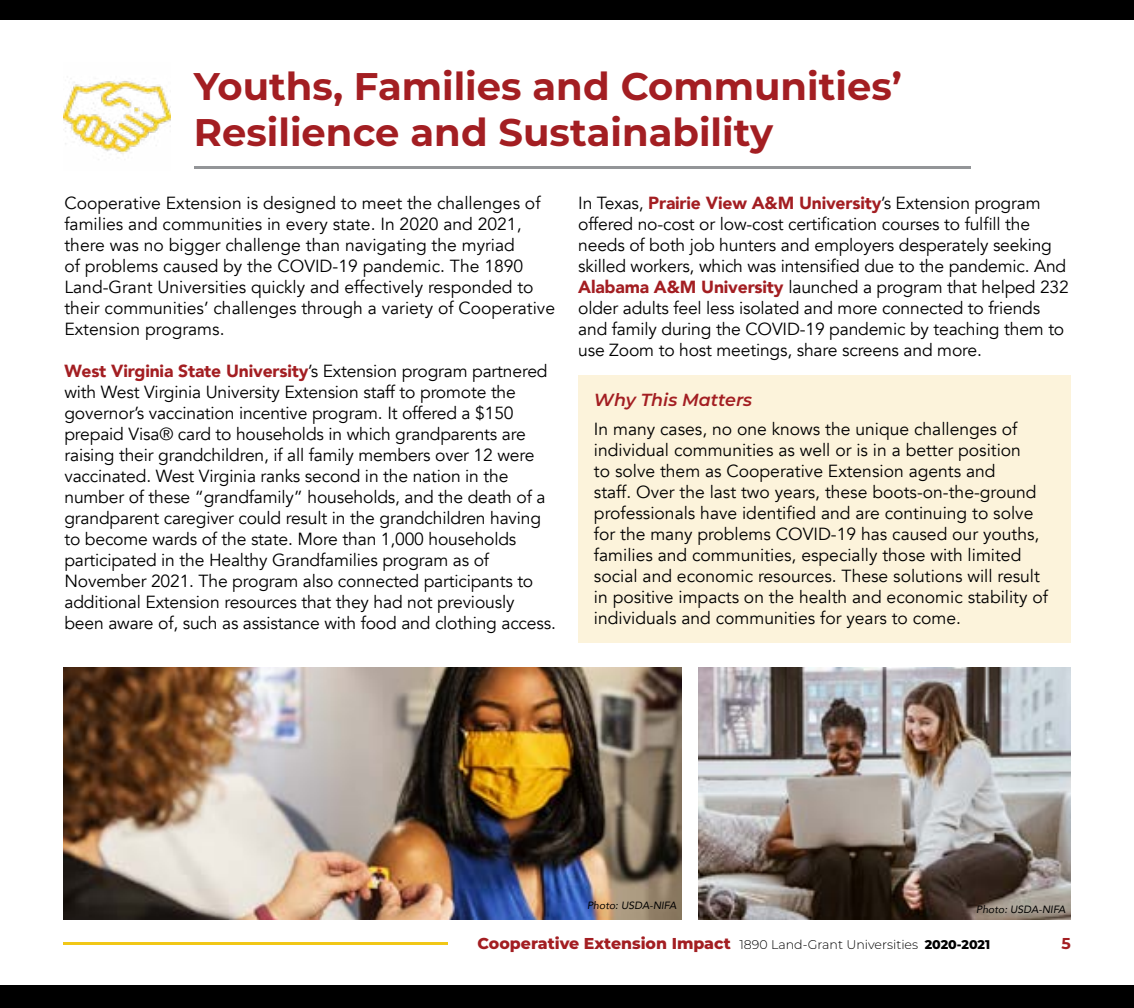
<style>
.page{position:relative;width:1134px;height:1008px;background:#fff}
.page>*{position:absolute;margin:0;border:0;box-sizing:border-box;transform-origin:0 0}
.Heading_2{font:700 38.5px/46.2px "Montserrat";color:#a31e22}
.Body{font:17.5px/21px "Avenir";letter-spacing:-.01em;color:#000}
.Heading_3{font:italic 600 17.5px "Montserrat";color:#a31e22}
.t1{font:800 15.75px "Montserrat";color:#a31e22}
.t2{font:700 15.75px "Montserrat";color:#a31e22}
.Heading_2-2{font:italic 10.5px "Avenir";color:#000}
.s1{font-weight:900;color:#a31e22}
.s2{font-weight:300;font-size:12.6px;color:#000}
.s3{font-size:12.6px;color:#000}
</style>
<div class="page">
<hr style="left:63px;top:943px;width:384px;height:2px;background:#f1c717">
<div style="left:0;top:0;width:1134px;height:20px;background:#000"></div>
<div style="left:0;top:986px;width:1134px;height:22px;background:#000"></div>
<div style="left:578px;top:375px;width:493px;height:268px;background:#fcf3db"></div>
<img style="left:63px;top:81px;width:107px;height:73px">
<img style="left:63px;top:667px;width:619px;height:252px">
<img style="left:698px;top:667px;width:373px;height:252px">
<hr style="left:194px;top:166px;width:777px;height:2px;background:#939598">
<p class="Heading_2" style="left:194px;top:62px;width:710px">Youths, Families and Communities’<br>Resilience and Sustainability</p>
<p class="Body" style="left:64px;top:193px;width:492px">Cooperative Extension is designed to meet the challenges of families and communities in every state. In 2020 and 2021, there was no bigger challenge than navigating the myriad<br>of problems caused by the COVID-19 pandemic. The 1890<br>Land-Grant Universities quickly and effectively responded to their communities’ challenges through a variety of Cooperative Extension programs.</p>
<p class="Body" style="left:64px;top:361px;width:493px"><span class="s1">West Virginia State University</span>’s Extension program partnered with West Virginia University Extension staff to promote the governor’s vaccination incentive program. It offered a $150 prepaid Visa® card to households in which grandparents are raising their grandchildren, if all family members over 12 were vaccinated. West Virginia ranks second in the nation in the number of these “grandfamily” households, and the death of a grandparent caregiver could result in the grandchildren having to become wards of the state. More than 1,000 households participated in the Healthy Grandfamilies program as of November 2021. The program also connected participants to additional Extension resources that they had not previously been aware of, such as assistance with food and clothing access.</p>
<p class="Body" style="left:578px;top:193px;width:492px">In Texas, <span class="s1">Prairie View A&amp;M University</span>’s Extension program offered no-cost or low-cost certification courses to fulfill the needs of both job hunters and employers desperately seeking skilled workers, which was intensified due to the pandemic. And <span class="s1">Alabama A&amp;M University</span> launched a program that helped 232 older adults feel less isolated and more connected to friends and family during the COVID-19 pandemic by teaching them to use Zoom to host meetings, share screens and more.</p>
<p class="Heading_3" style="left:594px;top:387px;width:160px">Why This Matters</p>
<p class="Body" style="left:594px;top:419px;width:456px">In many cases, no one knows the unique challenges of individual communities as well or is in a better position<br>to solve them as Cooperative Extension agents and<br>staff. Over the last two years, these boots-on-the-ground professionals have identified and are continuing to solve for the many problems COVID-19 has caused our youths, families and communities, especially those with limited social and economic resources. These solutions will result in positive impacts on the health and economic stability of individuals and communities for years to come.</p>
<p class="Heading_2-2" style="left:587px;top:899px;width:91px">Photo: USDA-NIFA</p>
<p class="Heading_2-2" style="left:976px;top:903px;width:91px">Photo: USDA-NIFA</p>
<p class="t1" style="left:478px;top:932px;width:514px">Cooperative Extension Impact <span class="s2">1890 Land-Grant Universities</span> <span class="s3">2020-2021</span></p>
<p class="t2" style="left:1062px;top:932px;width:11px">5</p>
</div>
